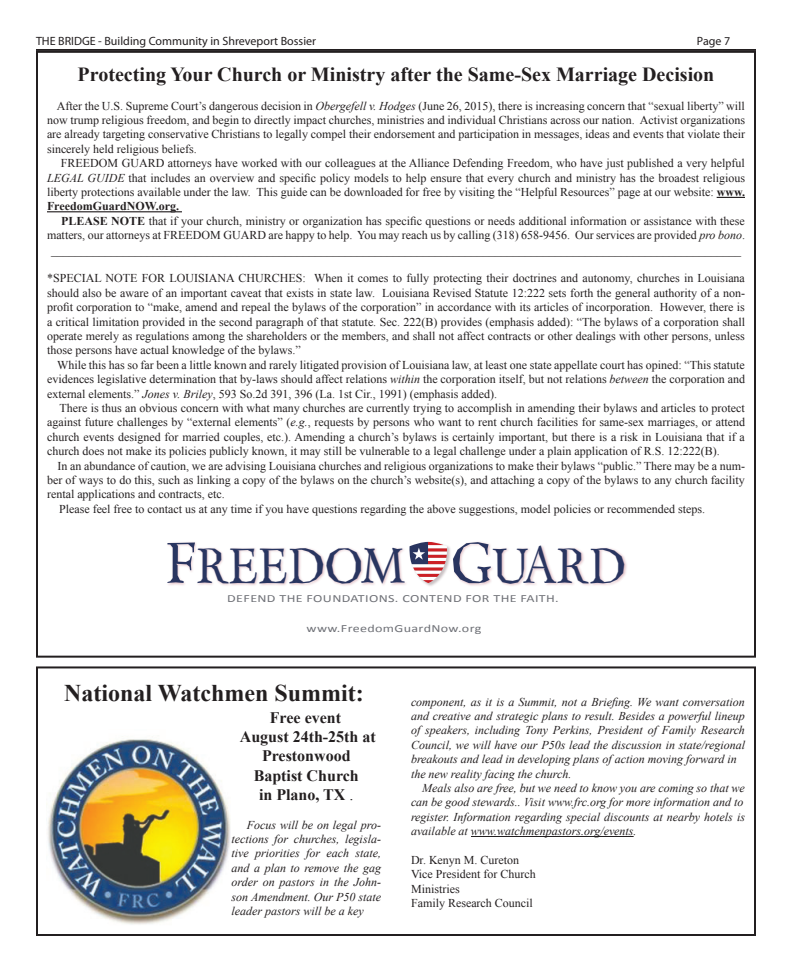
<style>
.page{position:relative;width:792px;height:972px;background:#fff}
.page>*{position:absolute;margin:0;border:0;box-sizing:border-box;transform-origin:0 0}
.t1{font:49.1px "Berylium";letter-spacing:-.01em;color:#293560}
.t2{font:700 24px "Times New Roman";color:#231f20}
.t3{font:700 20px "Times New Roman";color:#231f20}
.t4{font:700 16px/19.2px "Times New Roman";color:#231f20;text-align:center}
.t5{font:12px/14.4px "Times New Roman";color:#231f20;text-align:justify}
.t6{font:italic 12px/14.4px "Times New Roman";color:#231f20}
.t7{font:12px "Myriad Pro";color:#231f20}
.t8{font:10.9px "Calibri";letter-spacing:.025em;color:#6f7177;scale:1.29 1}
.s1{font-style:italic}
.s2{font-weight:700}
.s3{font-size:56.9px}
.s4{font-weight:400}
</style>
<div class="page">
<hr style="left:36px;top:50px;width:720px;height:1px;background:#231f20">
<hr style="left:36px;top:49px;width:720px;height:1px;background:#231f20">
<svg style="left:717px;top:197px;width:28px;height:1px"></svg>
<hr style="left:47px;top:211px;width:135px;height:1px;background:#231f20">
<img style="left:168px;top:541px;width:459px;height:45px">
<hr style="left:471px;top:836px;width:163px;height:1px;background:#231f20">
<div style="left:36px;top:666px;width:720px;height:270px;border:2px solid #231f20"></div>
<img style="left:46px;top:739px;width:185px;height:186px">
<p class="t7" style="left:36px;top:34px;width:282px">THE BRIDGE - Building Community in Shreveport Bossier</p>
<p class="t7" style="left:697px;top:34px;width:35px">Page 7</p>
<h3 class="t3" style="left:78px;top:60px;width:638px">Protecting Your Church or Ministry after the Same-Sex Marriage Decision</h3>
<p class="t5" style="left:47px;top:98px;width:700px;text-indent:10px">After the U.S. Supreme Court’s dangerous decision in <span class="s1">Obergefell v. Hodges</span> (June 26, 2015), there is increasing concern that “sexual liberty” will now trump religious freedom, and begin to directly impact churches, ministries and individual Christians across our nation. Activist organizations are already targeting conservative Christians to legally compel their endorsement and participation in messages, ideas and events that violate their sincerely held religious beliefs.</p>
<p class="t5" style="left:47px;top:156px;width:700px;text-indent:14px">FREEDOM GUARD attorneys have worked with our colleagues at the Alliance Defending Freedom, who have just published a very helpful <span class="s1">LEGAL GUIDE</span> that includes an overview and specific policy models to help ensure that every church and ministry has the broadest religious liberty protections available under the law. This guide can be downloaded for free by visiting the “Helpful Resources” page at our website: <span class="s2">www.<br>FreedomGuardNOW.org.</span></p>
<p class="t5" style="left:61px;top:213px;width:685px"><span class="s2">PLEASE NOTE</span> that if your church, ministry or organization has specific questions or needs additional information or assistance with these</p>
<p class="t5" style="left:47px;top:228px;width:700px">matters, our attorneys at FREEDOM GUARD are happy to help. You may reach us by calling (318) 658-9456. Our services are provided <span class="s1">pro bono</span>.</p>
<p class="t5" style="left:51px;top:242px;width:691px">___________________________________________________________________________________________________________________</p>
<p class="t5" style="left:47px;top:271px;width:700px">*SPECIAL NOTE FOR LOUISIANA CHURCHES: When it comes to fully protecting their doctrines and autonomy, churches in Louisiana should also be aware of an important caveat that exists in state law. Louisiana Revised Statute 12:222 sets forth the general authority of a non&shy;profit corporation to “make, amend and repeal the bylaws of the corporation” in accordance with its articles of incorporation. However, there is a critical limitation provided in the second paragraph of that statute. Sec. 222(B) provides (emphasis added): “The bylaws of a corporation shall operate merely as regulations among the shareholders or the members, and shall not affect contracts or other dealings with other persons, unless those persons have actual knowledge of the bylaws.”</p>
<p class="t5" style="left:47px;top:357px;width:700px;text-indent:10px">While this has so far been a little known and rarely litigated provision of Louisiana law, at least one state appellate court has opined: “This statute evidences legislative determination that by-laws should affect relations <span class="s1">within</span> the corporation itself, but not relations <span class="s1">between</span> the corporation and external elements.” <span class="s1">Jones v. Briley</span>, 593 So.2d 391, 396 (La. 1st Cir., 1991) (emphasis added).</p>
<p class="t5" style="left:47px;top:401px;width:700px;text-indent:13px">There is thus an obvious concern with what many churches are currently trying to accomplish in amending their bylaws and articles to protect against future challenges by “external elements” (<span class="s1">e.g.</span>, requests by persons who want to rent church facilities for same-sex marriages, or attend church events designed for married couples, etc.). Amending a church’s bylaws is certainly important, but there is a risk in Louisiana that if a church does not make its policies publicly known, it may still be vulnerable to a legal challenge under a plain application of R.S. 12:222(B).</p>
<p class="t5" style="left:58px;top:458px;width:689px">In an abundance of caution, we are advising Louisiana churches and religious organizations to make their bylaws “public.” There may be a num-</p>
<p class="t5" style="left:47px;top:473px;width:699px">ber of ways to do this, such as linking a copy of the bylaws on the church’s website(s), and attaching a copy of the bylaws to any church facility</p>
<p class="t5" style="left:47px;top:487px;width:179px">rental applications and contracts, etc.</p>
<p class="t5" style="left:59px;top:501px;width:648px">Please feel free to contact us at any time if you have questions regarding the above suggestions, model policies or recommended steps.</p>
<h1 class="t1" style="left:165px;top:536px;width:463px"><span class="s3">F</span>REEDOM <span class="s3">G</span>UARD</h1>
<p class="t8" style="left:227px;top:592px;width:258px">DEFEND THE FOUNDATIONS. CONTEND FOR THE FAITH.</p>
<p class="t8" style="left:307px;top:622px;width:137px">www.FreedomGuardNow.org</p>
<h2 class="t2" style="left:64px;top:677px;width:301px">National Watchmen Summit:</h2>
<h3 class="t4" style="left:240px;top:708px;width:137px">Free event<br>August 24th-25th at<br>Prestonwood<br>Baptist Church<br>in Plano, TX <span class="s4">.</span></h3>
<p class="t6" style="left:232px;top:817px;width:151px;text-align:justify;text-indent:15px">Focus will be on legal pro&shy;tections for churches, legisla&shy;tive priorities for each state, and a plan to remove the gag order on pastors in the John&shy;son Amendment. Our P50 state leader pastors will be a key</p>
<p class="t6" style="left:411px;top:694px;width:336px">component, as it is a Summit, not a Briefing. We want conversation and creative and strategic plans to result. Besides a powerful lineup of speakers, including Tony Perkins, President of Family Research Council, we will have our P50s lead the discussion in state/regional breakouts and lead in developing plans of action moving forward in the new reality facing the church.</p>
<p class="t6" style="left:411px;top:780px;width:336px;text-indent:11px">Meals also are free, but we need to know you are coming so that we can be good stewards.. Visit www.frc.org for more information and to register. Information regarding special discounts at nearby hotels is available at www.watchmenpastors.org/events.</p>
<p class="t5" style="left:411px;top:853px;width:126px;text-align:left">Dr. Kenyn M. Cureton<br>Vice President for Church<br>Ministries<br>Family Research Council</p>
</div>
